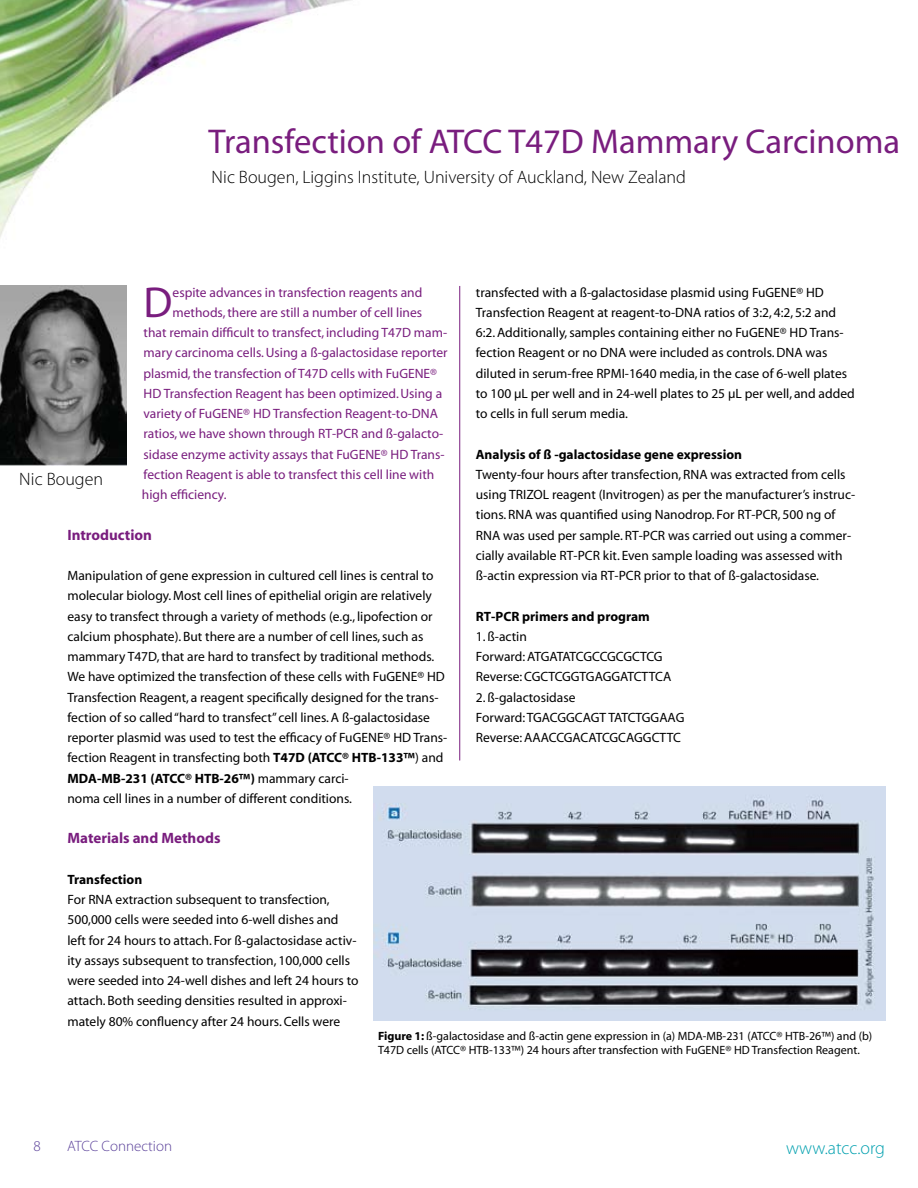
<style>
.page{position:relative;width:918px;height:1188px;background:#fff}
.page>*{position:absolute;margin:0;border:0;box-sizing:border-box;transform-origin:0 0}
.t1{font:43.5px "Myriad";color:#791d7e}
.t2{font:34.5px "Myriad";color:#791d7e}
.t3{font:300 18px "Myriad Pro";color:#000}
.t4{font:300 18px "Myriad Pro";color:#00a0af}
.t5{font:700 15px "Myriad";color:#791d7e}
.t6{font:300 15px "Myriad Pro";color:#5a4099}
.t7{font:13.5px/20.2px "Myriad";color:#000}
.t8{font:13.5px "Myriad";color:#791d7e}
.t9{font:700 13.5px "Myriad";color:#000}
.t10{font:12px/14.4px "Myriad";color:#000}
.s1{font-weight:700}
</style>
<div class="page">
<img style="left:0;top:0;width:351px;height:286px">
<hr style="left:459px;top:286px;width:1px;height:475px;background:#791d7e">
<img style="left:374px;top:786px;width:511px;height:234px">
<img style="left:0;top:286px;width:127px;height:179px">
<h2 class="t2" style="left:208px;top:125px;width:693px">Transfection of ATCC T47D Mammary Carcinoma</h2>
<h3 class="t3" style="left:211px;top:167px;width:476px">Nic Bougen, Liggins Institute, University of Auckland, New Zealand</h3>
<h1 class="t1" style="left:144px;top:281px;width:31px">D</h1>
<p class="t8" style="left:173px;top:285px;width:251px">espite advances in transfection reagents and</p>
<p class="t8" style="left:173px;top:306px;width:251px">methods, there are still a number of cell lines</p>
<p class="t8" style="left:144px;top:326px;width:305px">that remain difficult to transfect, including T47D mam-</p>
<p class="t8" style="left:144px;top:346px;width:306px">mary carcinoma cells. Using a ß-galactosidase reporter</p>
<p class="t8" style="left:144px;top:366px;width:295px">plasmid, the transfection of T47D cells with FuGENE®</p>
<p class="t8" style="left:144px;top:387px;width:300px">HD Transfection Reagent has been optimized. Using a</p>
<p class="t8" style="left:144px;top:407px;width:296px">variety of FuGENE® HD Transfection Reagent-to-DNA</p>
<p class="t8" style="left:144px;top:427px;width:301px">ratios, we have shown through RT-PCR and ß-galacto-</p>
<p class="t8" style="left:144px;top:447px;width:303px">sidase enzyme activity assays that FuGENE® HD Trans-</p>
<p class="t8" style="left:144px;top:468px;width:292px">fection Reagent is able to transfect this cell line with</p>
<p class="t8" style="left:142px;top:488px;width:86px">high efficiency.</p>
<p class="t5" style="left:68px;top:527px;width:86px">Introduction</p>
<p class="t7" style="left:68px;top:566px;width:381px">Manipulation of gene expression in cultured cell lines is central to molecular biology. Most cell lines of epithelial origin are relatively easy to transfect through a variety of methods (e.g., lipofection or calcium phosphate). But there are a number of cell lines, such as mammary T47D, that are hard to transfect by traditional methods.<br>We have optimized the transfection of these cells with FuGENE® HD Transfection Reagent, a reagent specifically designed for the trans&shy;fection of so called “hard to transfect” cell lines. A ß-galactosidase reporter plasmid was used to test the efficacy of FuGENE® HD Trans&shy;fection Reagent in transfecting both <span class="s1">T47D (ATCC® HTB-133™</span>) and <span class="s1">MDA-MB-231 (ATCC® HTB-26™)</span> mammary carci-<br>noma cell lines in a number of different conditions.</p>
<p class="t5" style="left:68px;top:831px;width:155px">Materials and Methods</p>
<p class="t9" style="left:68px;top:872px;width:76px">Transfection</p>
<p class="t7" style="left:68px;top:890px;width:293px">For RNA extraction subsequent to transfection, 500,000 cells were seeded into 6-well dishes and left for 24 hours to attach. For ß-galactosidase activ&shy;ity assays subsequent to transfection, 100,000 cells were seeded into 24-well dishes and left 24 hours to attach. Both seeding densities resulted in approxi&shy;mately 80% confluency after 24 hours. Cells were</p>
<h3 class="t3" style="left:19px;top:469px;width:85px">Nic Bougen</h3>
<p class="t7" style="left:476px;top:283px;width:380px">transfected with a ß-galactosidase plasmid using FuGENE® HD Transfection Reagent at reagent-to-DNA ratios of 3:2, 4:2, 5:2 and 6:2. Additionally, samples containing either no FuGENE® HD Trans&shy;fection Reagent or no DNA were included as controls. DNA was diluted in serum-free RPMI-1640 media, in the case of 6-well plates to 100 μL per well and in 24-well plates to 25 μL per well, and added to cells in full serum media.</p>
<p class="t9" style="left:476px;top:447px;width:268px">Analysis of ß -galactosidase gene expression</p>
<p class="t7" style="left:476px;top:465px;width:381px">Twenty-four hours after transfection, RNA was extracted from cells using TRIZOL reagent (Invitrogen) as per the manufacturer’s instruc&shy;tions. RNA was quantified using Nanodrop. For RT-PCR, 500 ng of RNA was used per sample. RT-PCR was carried out using a commer&shy;cially available RT-PCR kit. Even sample loading was assessed with ß-actin expression via RT-PCR prior to that of ß-galactosidase.</p>
<p class="t9" style="left:476px;top:609px;width:175px">RT-PCR primers and program</p>
<p class="t7" style="left:476px;top:627px;width:197px">1. ß-actin<br>Forward: ATGATATCGCCGCGCTCG<br>Reverse: CGCTCGGTGAGGATCTTCA</p>
<p class="t7" style="left:476px;top:688px;width:210px">2. ß-galactosidase<br>Forward: TGACGGCAGT TATCTGGAAG<br>Reverse: AAACCGACATCGCAGGCTTC</p>
<p class="t10" style="left:378px;top:1029px;width:496px"><span class="s1">Figure 1:</span> ß-galactosidase and ß-actin gene expression in (a) MDA-MB-231 (ATCC® HTB-26™) and (b)<br>T47D cells (ATCC® HTB-133™) 24 hours after transfection with FuGENE® HD Transfection Reagent.</p>
<p class="t6" style="left:34px;top:1138px;width:9px">8</p>
<p class="t6" style="left:67px;top:1138px;width:106px">ATCC Connection</p>
<h3 class="t4" style="left:786px;top:1138px;width:100px">www.atcc.org</h3>
</div>
